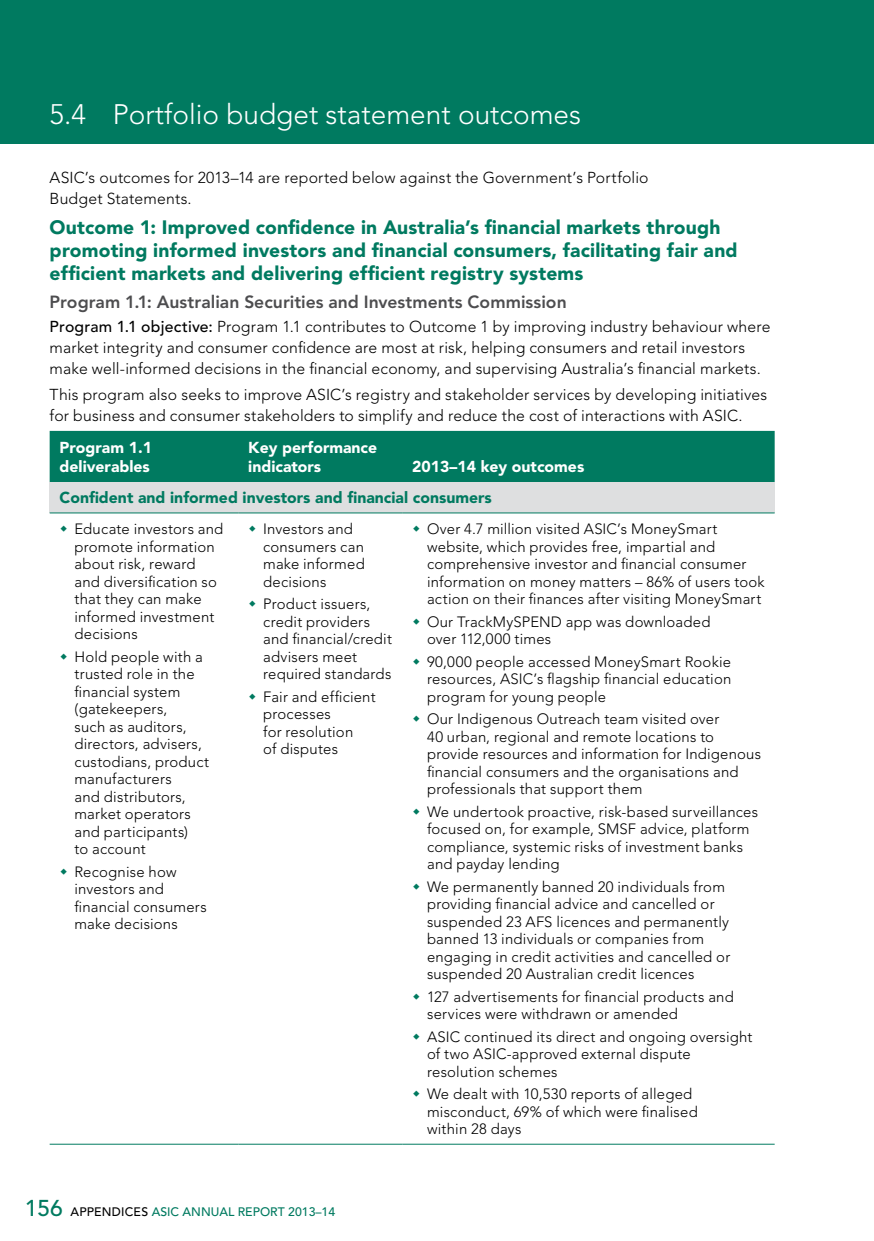
<style>
.page{position:relative;width:874px;height:1241px;background:#fff}
.page>*{position:absolute;margin:0;border:0;box-sizing:border-box;transform-origin:0 0}
._00_Page_Header_cont{font:300 28px "Avenir";color:#fff}
._01_Head_2_blue{font:900 19.25px/22.8px "Avenir";letter-spacing:.01em;color:#007a60}
._01_Head_3_grey{font:800 17.5px "Avenir";color:#4d4d4f}
._02_Body{font:300 15.75px/21px "Avenir";letter-spacing:.01em;color:#000}
._03_Ediotial_Table_H{font:900 15.75px/19.2px "Avenir";color:#fff}
._03_Ediotial_Table_H-2{font:900 15.75px "Avenir";color:#007a60}
.t1{font:300 14.88px/17.5px "Avenir";letter-spacing:.015em;color:#000}
.t2{font:500 12.25px "Avenir";color:#007a60}
.s1{font-weight:500}
.s2{font-size:22.75px}
.s3{color:#000}
</style>
<div class="page">
<div style="left:0;top:0;width:873px;height:144px;background:#007a60"></div>
<div style="left:50px;top:431px;width:724px;height:51px;background:#007a60"></div>
<div style="left:50px;top:482px;width:724px;height:31px;background:#dedfe0"></div>
<hr style="left:50px;top:1143px;width:188px;height:1px;background:#007a60">
<hr style="left:238px;top:1143px;width:164px;height:1px;background:#007a60">
<hr style="left:402px;top:1143px;width:372px;height:1px;background:#007a60">
<hr style="left:50px;top:512px;width:188px;height:1px;background:#007a60">
<hr style="left:238px;top:512px;width:164px;height:1px;background:#007a60">
<hr style="left:402px;top:512px;width:372px;height:1px;background:#007a60">
<p class="_00_Page_Header_cont" style="left:50px;top:98px;width:532px">5.4 Portfolio budget statement outcomes</p>
<p class="_02_Body" style="left:50px;top:167px;width:600px">ASIC’s outcomes for 2013–14 are reported below against the Government’s Portfolio<br>Budget Statements.</p>
<h2 class="_01_Head_2_blue" style="left:50px;top:216px;width:689px">Outcome 1: Improved confidence in Australia’s financial markets through promoting informed investors and financial consumers, facilitating fair and efficient markets and delivering efficient registry systems</h2>
<h3 class="_01_Head_3_grey" style="left:50px;top:292px;width:518px">Program 1.1: Australian Securities and Investments Commission</h3>
<p class="_02_Body" style="left:50px;top:316px;width:722px"><span class="s1">Program 1.1 objective:</span> Program 1.1 contributes to Outcome 1 by improving industry behaviour where market integrity and consumer confidence are most at risk, helping consumers and retail investors make well-informed decisions in the financial economy, and supervising Australia’s financial markets.</p>
<p class="_02_Body" style="left:50px;top:384px;width:718px">This program also seeks to improve ASIC’s registry and stakeholder services by developing initiatives for business and consumer stakeholders to simplify and reduce the cost of interactions with ASIC.</p>
<p class="_03_Ediotial_Table_H" style="left:60px;top:437px;width:94px">Program 1.1 deliverables</p>
<p class="_03_Ediotial_Table_H" style="left:248px;top:437px;width:130px">Key performance indicators</p>
<p class="_03_Ediotial_Table_H" style="left:412px;top:457px;width:173px">2013–14 key outcomes</p>
<p class="_03_Ediotial_Table_H-2" style="left:60px;top:488px;width:433px">Confident and informed investors and financial consumers</p>
<p class="t1" style="left:74px;top:520px;width:150px">Educate investors and promote information about risk, reward and diversification so that they can make informed investment decisions</p>
<p class="t1" style="left:74px;top:647px;width:136px">Hold people with a trusted role in the financial system (gatekeepers,<br>such as auditors, directors, advisers, custodians, product manufacturers<br>and distributors, market operators and participants)<br>to account</p>
<p class="t1" style="left:74px;top:862px;width:134px">Recognise how investors and financial consumers make decisions</p>
<p class="t1" style="left:263px;top:520px;width:103px">Investors and consumers can make informed decisions</p>
<p class="t1" style="left:263px;top:595px;width:130px">Product issuers, credit providers and financial/credit advisers meet required standards</p>
<p class="t1" style="left:263px;top:687px;width:114px">Fair and efficient processes<br>for resolution<br>of disputes</p>
<p class="t1" style="left:427px;top:520px;width:339px">Over 4.7 million visited ASIC’s MoneySmart website, which provides free, impartial and comprehensive investor and financial consumer information on money matters – 86% of users took action on their finances after visiting MoneySmart</p>
<p class="t1" style="left:427px;top:612px;width:285px">Our TrackMySPEND app was downloaded over 112,000 times</p>
<p class="t1" style="left:427px;top:652px;width:305px;text-align:justify">90,000 people accessed MoneySmart Rookie resources, ASIC’s flagship financial education program for young people</p>
<p class="t1" style="left:427px;top:710px;width:335px">Our Indigenous Outreach team visited over<br>40 urban, regional and remote locations to provide resources and information for Indigenous financial consumers and the organisations and professionals that support them</p>
<p class="t1" style="left:427px;top:802px;width:332px">We undertook proactive, risk-based surveillances focused on, for example, SMSF advice, platform compliance, systemic risks of investment banks and payday lending</p>
<p class="t1" style="left:427px;top:877px;width:304px">We permanently banned 20 individuals from providing financial advice and cancelled or suspended 23 AFS licences and permanently banned 13 individuals or companies from engaging in credit activities and cancelled or suspended 20 Australian credit licences</p>
<p class="t1" style="left:427px;top:987px;width:308px">127 advertisements for financial products and services were withdrawn or amended</p>
<p class="t1" style="left:427px;top:1027px;width:327px">ASIC continued its direct and ongoing oversight of two ASIC-approved external dispute resolution schemes</p>
<p class="t1" style="left:427px;top:1085px;width:272px">We dealt with 10,530 reports of alleged misconduct, 69% of which were finalised within 28 days</p>
<p class="t2" style="left:25px;top:1204px;width:312px"><span class="s2">156</span> <span class="s3">APPENDICES</span> ASIC ANNUAL REPORT 2013–14</p>
</div>
